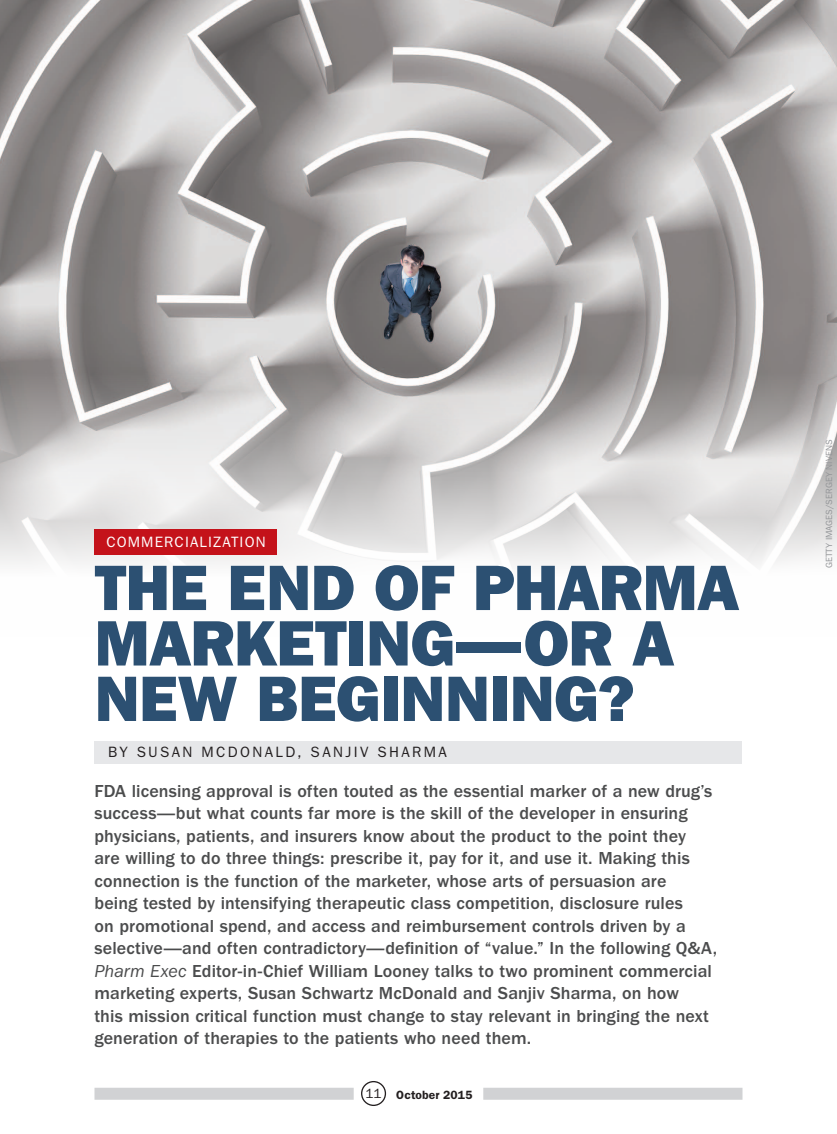
<style>
.page{position:relative;width:837px;height:1134px;background:#fff}
.page>*{position:absolute;margin:0;border:0;box-sizing:border-box;transform-origin:0 0}
.t1{font:64.5px/55.5px "ITC Franklin Gothic Std Hvy";letter-spacing:-.01em;color:#2c5072}
.t2{font:500 18px/22.5px "ITC Franklin Gothic Std";letter-spacing:.005em;color:#4b4c4d}
.t3{font:15px "ITC Franklin Gothic Std";letter-spacing:.16em;color:#231f20}
.t4{font:15px "ITC Franklin Gothic Std";letter-spacing:.075em;color:#fff}
.t5{font:600 12px "ITC Franklin Gothic Std";letter-spacing:.015em;color:#231f20}
.t6{font:9px "ITC Franklin Gothic Std";color:#939598}
.s1{font-weight:400;font-style:italic}
.s2{font-weight:400;font-size:13.5px}
</style>
<div class="page">
<div style="left:94px;top:1088px;width:260px;height:12px;background:#d1d2d4"></div>
<div style="left:483px;top:1088px;width:260px;height:12px;background:#d1d2d4"></div>
<div style="left:361px;top:1081px;width:25px;height:25px;border:1px solid #231f20;border-radius:50%"></div>
<img style="left:0;top:0;width:837px;height:565px">
<div style="left:94px;top:741px;width:648px;height:23px;background:#e6e7e9"></div>
<div style="left:94px;top:530px;width:184px;height:25px;background:#c4121a"></div>
<p class="t4" style="left:106px;top:533px;width:161px">COMM ERCIALIZATION</p>
<h1 class="t1" style="left:94px;top:560px;width:646px">THE END OF PHARMA<br>MARKETING—OR A<br>NEW BEGINNING?</h1>
<p class="t3" style="left:108px;top:744px;width:340px">BY SUSAN MCDONALD, SANJIV SHARM A</p>
<p class="t2" style="left:94px;top:779px;width:624px">FDA licensing approval is often touted as the essential marker of a new drug’s success—but what counts far more is the skill of the developer in ensuring physicians, patients, and insurers know about the product to the point they<br>are willing to do three things: prescribe it, pay for it, and use it. Making this connection is the function of the marketer, whose arts of persuasion are<br>being tested by intensifying therapeutic class competition, disclosure rules<br>on promotional spend, and access and reimbursement controls driven by a selective—and often contradictory—definition of “value.” In the following Q&amp;A, <span class="s1">Pharm Exec</span> Editor-in-Chief William Looney talks to two prominent commercial marketing experts, Susan Schwartz McDonald and Sanjiv Sharma, on how<br>this mission critical function must change to stay relevant in bringing the next generation of therapies to the patients who need them.</p>
<p class="t5" style="left:365px;top:1088px;width:109px"><span class="s2">11</span> October 2015</p>
<p class="t6" style="left:824px;top:568px;width:130px;rotate:-90deg">GETTY IMAG ES/SERG EY N IVENS</p>
</div>
